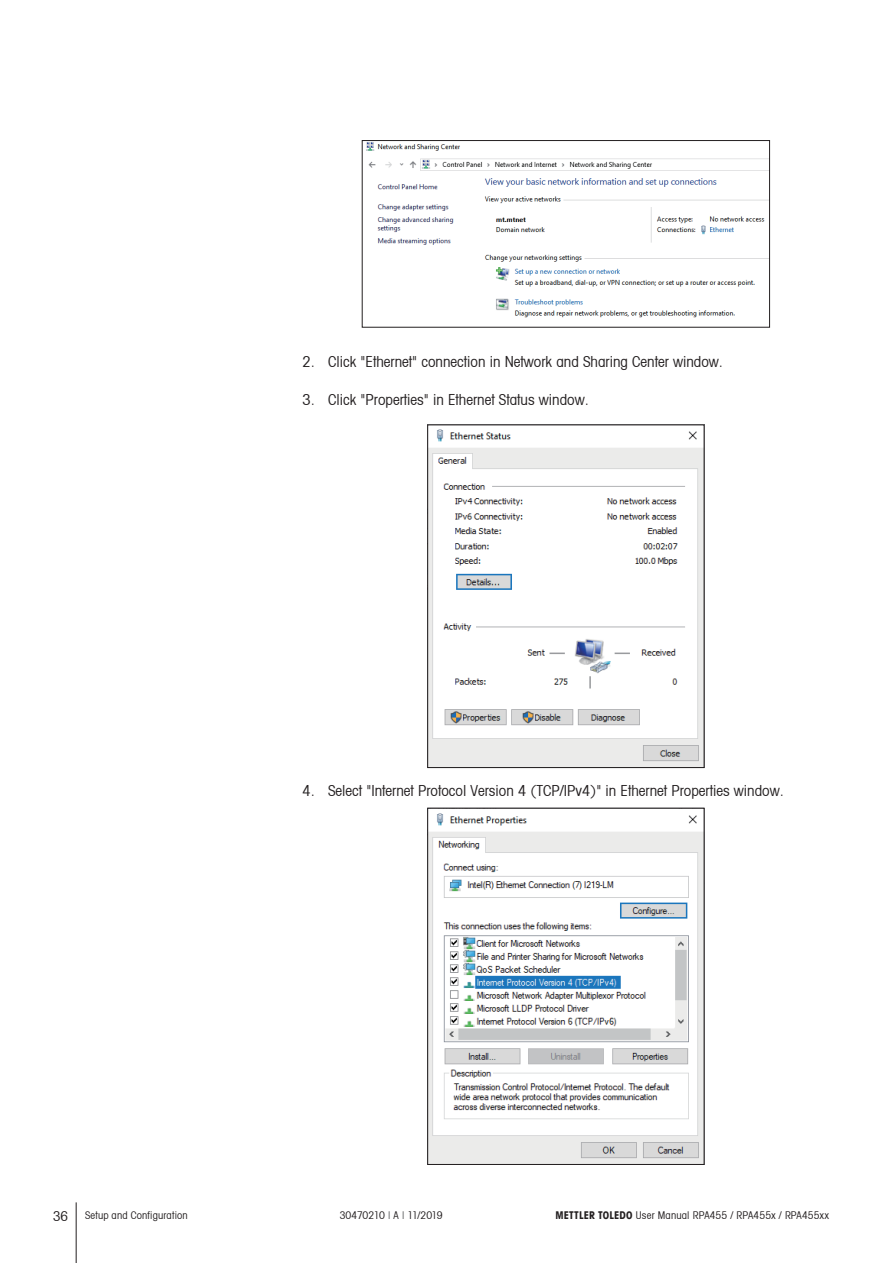
<style>
.page{position:relative;width:893px;height:1263px;background:#fff}
.page>*{position:absolute;margin:0;border:0;box-sizing:border-box;transform-origin:0 0}
.t1{font:condensed 15px "Avant Garde";color:#231f20}
.t2{font:condensed 13.5px "Avant Garde";color:#231f20}
.t3{font:condensed 10.5px "Avant Garde";letter-spacing:.015em;color:#231f20}
.t4{font:condensed 10.5px "Avant Garde";letter-spacing:-.04em;color:#231f20}
.s1{color:#57585a}
.s2{font-weight:700}
</style>
<div class="page">
<img style="left:366px;top:142px;width:402px;height:176px">
<div style="left:362px;top:140px;width:408px;height:187px;border:1px solid #231f20"></div>
<img style="left:429px;top:429px;width:273px;height:337px">
<div style="left:427px;top:425px;width:277px;height:343px;border:1px solid #231f20"></div>
<img style="left:429px;top:813px;width:273px;height:350px">
<div style="left:427px;top:808px;width:277px;height:357px;border:1px solid #231f20"></div>
<hr style="left:76px;top:1202px;width:1px;height:61px;background:#231f20">
<p class="t1" style="left:303px;top:352px;width:422px">2. Click "Ethernet" connection in Network and Sharing Center window.</p>
<p class="t1" style="left:303px;top:390px;width:288px">3. Click "Properties" in Ethernet Status window.</p>
<p class="t1" style="left:303px;top:781px;width:483px">4. Select "Internet Protocol Version 4 (TCP/IPv4)" in Ethernet Properties window.</p>
<p class="t2" style="left:53px;top:1207px;width:16px">36</p>
<p class="t3" style="left:85px;top:1209px;width:104px">Setup and Configuration</p>
<p class="t4" style="left:340px;top:1209px;width:104px">30470210 <span class="s1">|</span> A <span class="s1">|</span> 11/2019</p>
<p class="t3" style="left:556px;top:1209px;width:275px"><span class="s2">METTLER TOLEDO</span> User Manual RPA455 / RPA455x / RPA455xx</p>
</div>
